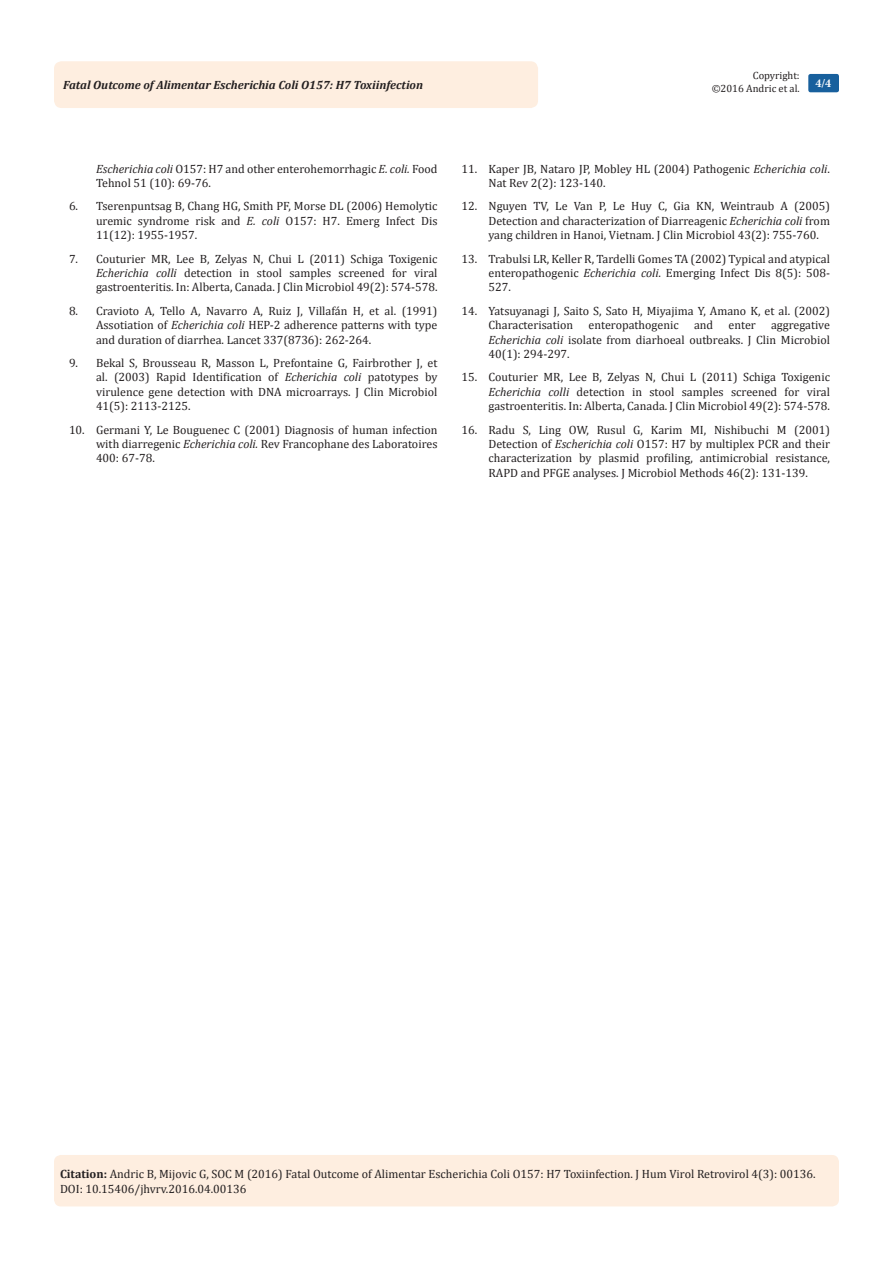
<style>
.page{position:relative;width:893px;height:1263px;background:#fff}
.page>*{position:absolute;margin:0;border:0;box-sizing:border-box;transform-origin:0 0}
.t1{font:12px/14.4px "Cambria";color:#231f20;text-align:justify}
.t2{font:italic 700 12px "Cambria";color:#231f20}
.t3{font:700 12px "Minion Pro";color:#fff}
.t4{font:10.5px/12.6px "Cambria";color:#231f20;text-align:right}
.s1{font-style:italic}
.s2{font-weight:700}
</style>
<div class="page">
<div style="left:54px;top:61px;width:484px;height:47px;background:#feeee0;border-radius:8px"></div>
<div style="left:808px;top:74px;width:31px;height:18px;background:#18609d;border-radius:2px"></div>
<div style="left:54px;top:1155px;width:785px;height:51px;background:#feeee0;border-radius:7px"></div>
<p class="t4" style="left:712px;top:69px;width:90px">Copyright:<br>©2016 Andric et al.</p>
<p class="t2" style="left:63px;top:77px;width:362px">Fatal Outcome of Alimentar Escherichia Coli O157: H7 Toxiinfection</p>
<p class="t3" style="left:815px;top:75px;width:17px">4/4</p>
<p class="t1" style="left:96px;top:161px;width:343px"><span class="s1">Escherichia coli</span> O157: H7 and other enterohemorrhagic <span class="s1">E. coli.</span> Food<br>Tehnol 51 (10): 69-76.</p>
<p class="t1" style="left:96px;top:199px;width:343px;text-indent:-27px">6. Tserenpuntsag B, Chang HG, Smith PF, Morse DL (2006) Hemolytic uremic syndrome risk and <span class="s1">E. coli</span> O157: H7. Emerg Infect Dis 11(12): 1955-1957.</p>
<p class="t1" style="left:96px;top:251px;width:343px;text-indent:-27px">7. Couturier MR, Lee B, Zelyas N, Chui L (2011) Schiga Toxigenic <span class="s1">Echerichia colli</span> detection in stool samples screened for viral gastroenteritis. In: Alberta, Canada. J Clin Microbiol 49(2): 574-578.</p>
<p class="t1" style="left:96px;top:303px;width:343px;text-indent:-27px">8. Cravioto A, Tello A, Navarro A, Ruiz J, Villafán H, et al. (1991)<br>Assotiation of <span class="s1">Echerichia coli</span> HEP-2 adherence patterns with type and duration of diarrhea. Lancet 337(8736): 262-264.</p>
<p class="t1" style="left:96px;top:356px;width:343px;text-indent:-27px">9. Bekal S, Brousseau R, Masson L, Prefontaine G, Fairbrother J, et al. (2003) Rapid Identification of <span class="s1">Echerichia coli</span> patotypes by virulence gene detection with DNA microarrays. J Clin Microbiol 41(5): 2113-2125.</p>
<p class="t1" style="left:96px;top:422px;width:343px;text-indent:-27px">10. Germani Y, Le Bouguenec C (2001) Diagnosis of human infection with diarregenic <span class="s1">Echerichia coli.</span> Rev Francophane des Laboratoires 400: 67-78.</p>
<p class="t1" style="left:488px;top:161px;width:343px;text-indent:-27px">11. Kaper JB, Nataro JP, Mobley HL (2004) Pathogenic <span class="s1">Echerichia coli</span>.<br>Nat Rev 2(2): 123-140.</p>
<p class="t1" style="left:488px;top:199px;width:343px;text-indent:-27px">12. Nguyen TV, Le Van P, Le Huy C, Gia KN, Weintraub A (2005)<br>Detection and characterization of Diarreagenic <span class="s1">Echerichia coli</span> from yang children in Hanoi, Vietnam. J Clin Microbiol 43(2): 755-760.</p>
<p class="t1" style="left:488px;top:251px;width:343px;text-indent:-27px">13. Trabulsi LR, Keller R, Tardelli Gomes TA (2002) Typical and atypical enteropathogenic <span class="s1">Echerichia coli</span>. Emerging Infect Dis 8(5): 508- 527.</p>
<p class="t1" style="left:488px;top:303px;width:343px;text-indent:-27px">14. Yatsuyanagi J, Saito S, Sato H, Miyajima Y, Amano K, et al. (2002)<br>Characterisation</p>
<p class="t1" style="left:588px;top:318px;width:92px">enteropathogenic</p>
<p class="t1" style="left:694px;top:318px;width:21px">and</p>
<p class="t1" style="left:728px;top:318px;width:29px">enter</p>
<p class="t1" style="left:488px;top:318px;width:343px;text-indent:283px">aggregative <span class="s1">Echerichia coli</span> isolate from diarhoeal outbreaks. J Clin Microbiol 40(1): 294-297.</p>
<p class="t1" style="left:488px;top:370px;width:343px;text-indent:-27px">15. Couturier MR, Lee B, Zelyas N, Chui L (2011) Schiga Toxigenic <span class="s1">Echerichia colli</span> detection in stool samples screened for viral gastroenteritis. In: Alberta, Canada. J Clin Microbiol 49(2): 574-578.</p>
<p class="t1" style="left:488px;top:422px;width:343px;text-indent:-27px">16. Radu S, Ling OW, Rusul G, Karim MI, Nishibuchi M (2001)<br>Detection of <span class="s1">Escherichia coli</span> O157: H7 by multiplex PCR and their characterization by plasmid profiling, antimicrobial resistance, RAPD and PFGE analyses. J Microbiol Methods 46(2): 131-139.</p>
<p class="t1" style="left:60px;top:1167px;width:757px"><span class="s2">Citation:</span> Andric B, Mijovic G, SOC M (2016) Fatal Outcome of Alimentar Escherichia Coli O157: H7 Toxiinfection. J Hum Virol Retrovirol 4(3): 00136.<br>DOI: 10.15406/jhvrv.2016.04.00136</p>
</div>
